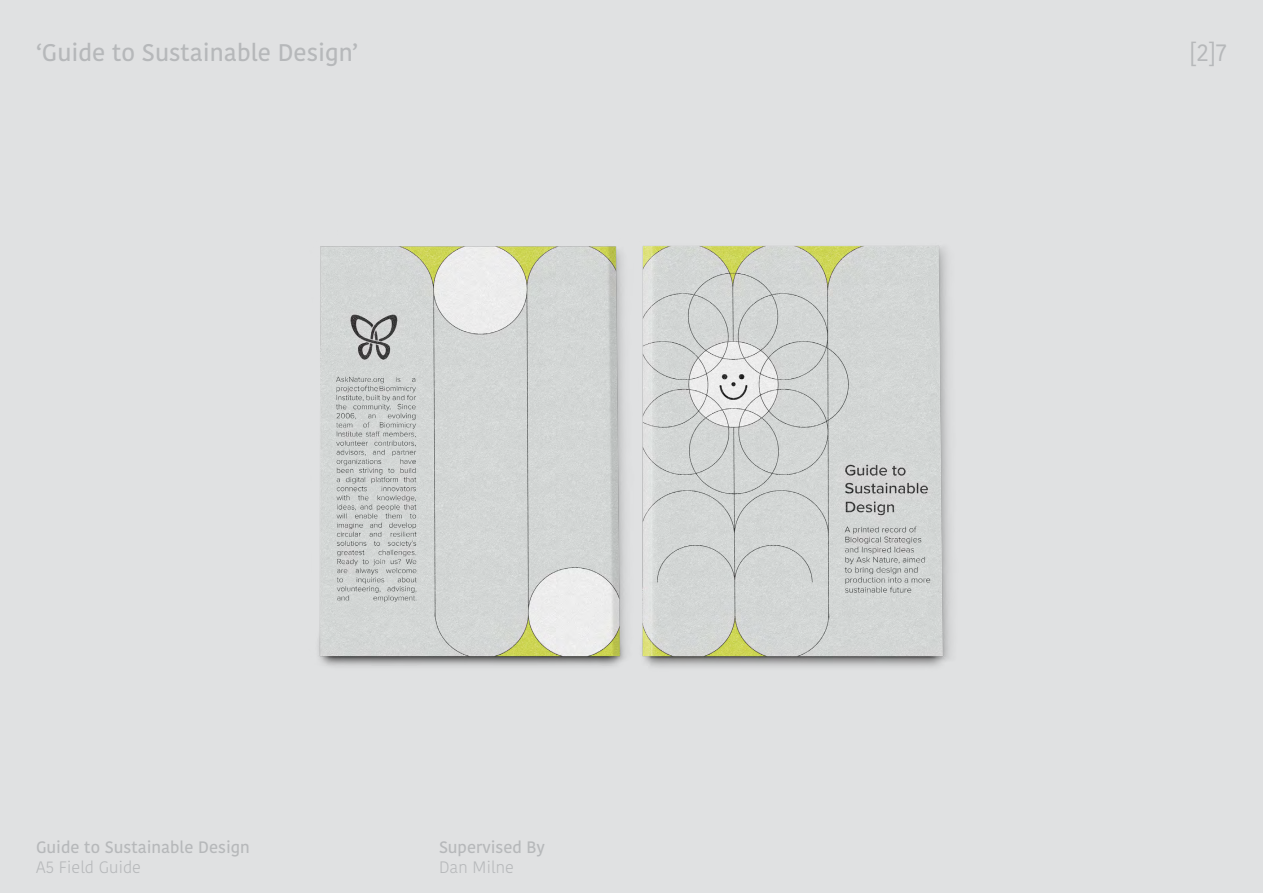
<style>
.page{position:relative;width:1263px;height:893px;background:#e0e1e2}
.page>*{position:absolute;margin:0;border:0;box-sizing:border-box;transform-origin:0 0}
.t1{font:500 24px "Kohinoor Bangla";color:#b6b8ba}
.t2{font:24px "Kohinoor Bangla";color:#b6b8ba}
.t3{font:500 16.5px "Kohinoor Bangla";color:#b6b8ba}
.t4{font:300 16.5px "Kohinoor Bangla";color:#b6b8ba}
</style>
<div class="page">
<img style="left:318px;top:245px;width:633px;height:422px">
<h1 class="t1" style="left:36px;top:34px;width:324px">‘Guide to Sustainable Design’</h1>
<h1 class="t2" style="left:1189px;top:34px;width:39px">[2]7</h1>
<p class="t3" style="left:36px;top:834px;width:215px">Guide to Sustainable Design</p>
<p class="t4" style="left:36px;top:855px;width:107px">A5 Field Guide</p>
<p class="t3" style="left:439px;top:834px;width:107px">Supervised By</p>
<p class="t4" style="left:439px;top:855px;width:76px">Dan Milne</p>
</div>
